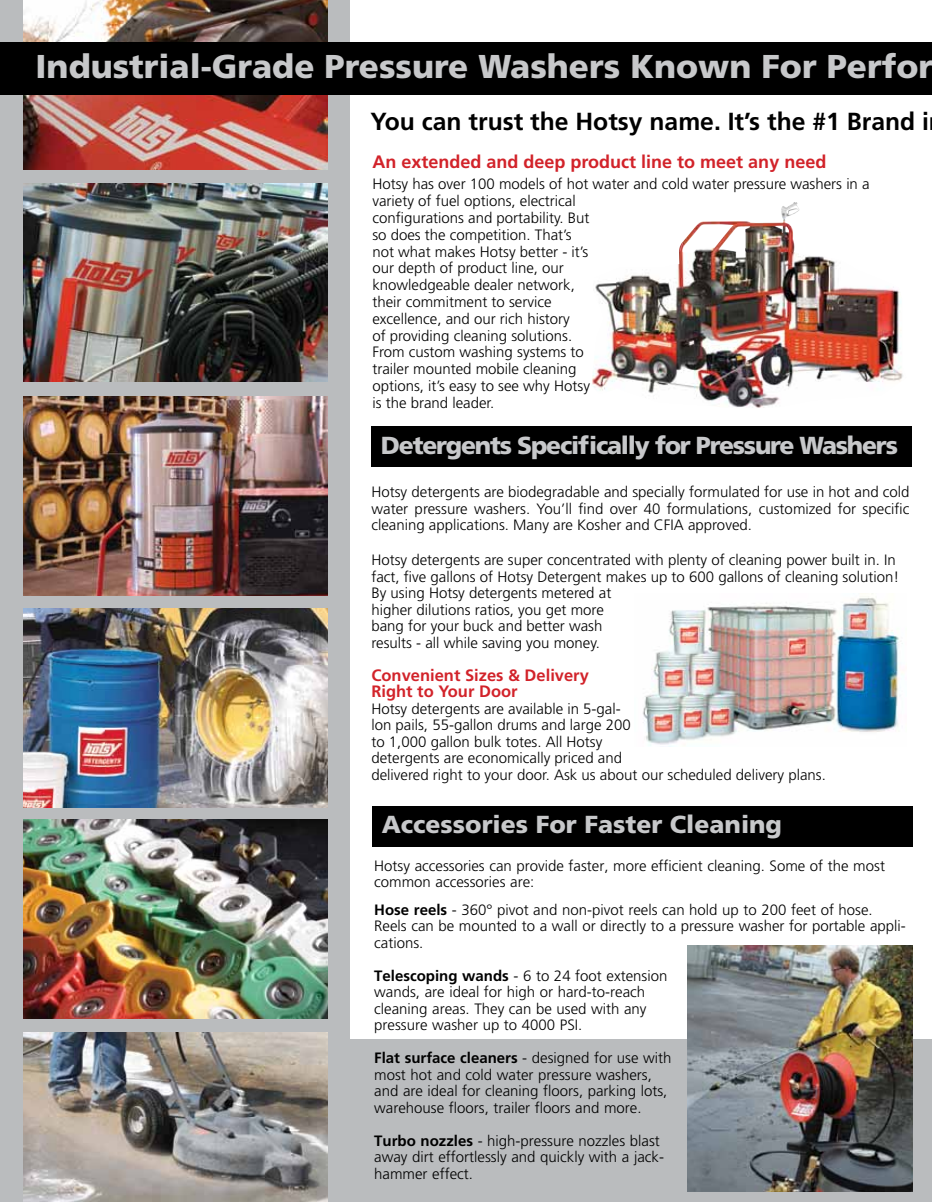
<style>
.page{position:relative;width:932px;height:1202px;background:#fff}
.page>*{position:absolute;margin:0;border:0;box-sizing:border-box;transform-origin:0 0}
.t1{font:900 33px "Frutiger";color:#c7c8ca}
.t2{font:700 24.75px "Frutiger";color:#000}
.t3{font:900 24.6px "Frutiger";letter-spacing:-.05em;color:#c7c8ca}
.t4{font:900 24.6px "Frutiger";color:#c7c8ca}
.t5{font:700 18px "Frutiger";color:#d2232a}
.t6{font:700 16.5px/16.5px "Frutiger";color:#d2232a}
.t7{font:300 15px/16.5px "Frutiger";color:#000}
.s1{font-weight:700}
</style>
<div class="page">
<div style="left:321px;top:1040px;width:611px;height:162px;background:#babcbe"></div>
<div style="left:0;top:0;width:349px;height:1202px;background:#babcbe"></div>
<img style="left:24px;top:0;width:303px;height:169px">
<img style="left:24px;top:183px;width:303px;height:199px">
<img style="left:24px;top:396px;width:303px;height:199px">
<img style="left:24px;top:608px;width:303px;height:199px">
<img style="left:24px;top:820px;width:303px;height:198px">
<img style="left:24px;top:1032px;width:303px;height:170px">
<div style="left:0;top:42px;width:932px;height:53px;background:#000"></div>
<div style="left:371px;top:426px;width:540px;height:41px;background:#000"></div>
<img style="left:643px;top:593px;width:260px;height:153px">
<img style="left:592px;top:202px;width:311px;height:206px">
<div style="left:372px;top:806px;width:540px;height:40px;background:#000"></div>
<img style="left:687px;top:945px;width:225px;height:246px">
<h1 class="t1" style="left:36px;top:46px;width:899px">Industrial-Grade Pressure Washers Known For Perfor</h1>
<h2 class="t2" style="left:370px;top:107px;width:560px">You can trust the Hotsy name. It’s the #1 Brand i</h2>
<p class="t5" style="left:372px;top:151px;width:455px">An extended and deep product line to meet any need</p>
<p class="t7" style="left:372px;top:176px;width:499px">Hotsy has over 100 models of hot water and cold water pressure washers in a variety of fuel options, electrical<br>configurations and portability. But<br>so does the competition. That’s<br>not what makes Hotsy better - it’s<br>our depth of product line, our<br>knowledgeable dealer network,<br>their commitment to service<br>excellence, and our rich history<br>of providing cleaning solutions.<br>From custom washing systems to<br>trailer mounted mobile cleaning<br>options, it’s easy to see why Hotsy<br>is the brand leader.</p>
<h3 class="t3" style="left:381px;top:431px;width:518px">Detergents Specifically for Pressure Washers</h3>
<p class="t7" style="left:371px;top:483px;width:539px;text-align:justify">Hotsy detergents are biodegradable and specially formulated for use in hot and cold water pressure washers. You’ll find over 40 formulations, customized for specific cleaning applications. Many are Kosher and CFIA approved.</p>
<p class="t7" style="left:371px;top:551px;width:529px">Hotsy detergents are super concentrated with plenty of cleaning power built in. In fact, five gallons of Hotsy Detergent makes up to 600 gallons of cleaning solution!<br>By using Hotsy detergents metered at<br>higher dilutions ratios, you get more<br>bang for your buck and better wash<br>results - all while saving you money.</p>
<p class="t6" style="left:371px;top:666px;width:219px">Convenient Sizes &amp; Delivery<br>Right to Your Door</p>
<p class="t7" style="left:371px;top:700px;width:456px">Hotsy detergents are available in 5-gal-<br>lon pails, 55-gallon drums and large 200<br>to 1,000 gallon bulk totes. All Hotsy<br>detergents are economically priced and<br>delivered right to your door. Ask us about our scheduled delivery plans.</p>
<h3 class="t4" style="left:382px;top:809px;width:402px">Accessories For Faster Cleaning</h3>
<p class="t7" style="left:374px;top:857px;width:512px">Hotsy accessories can provide faster, more efficient cleaning. Some of the most common accessories are:</p>
<p class="t7" style="left:374px;top:901px;width:533px"><span class="s1">Hose reels</span> - 360° pivot and non-pivot reels can hold up to 200 feet of hose.<br>Reels can be mounted to a wall or directly to a pressure washer for portable appli&shy;cations.</p>
<p class="t7" style="left:374px;top:967px;width:294px"><span class="s1">Telescoping wands</span> - 6 to 24 foot extension wands, are ideal for high or hard-to-reach cleaning areas. They can be used with any pressure washer up to 4000 PSI.</p>
<p class="t7" style="left:374px;top:1049px;width:299px"><span class="s1">Flat surface cleaners</span> - designed for use with most hot and cold water pressure washers, and are ideal for cleaning floors, parking lots, warehouse floors, trailer floors and more.</p>
<p class="t7" style="left:374px;top:1132px;width:291px"><span class="s1">Turbo nozzles</span> - high-pressure nozzles blast away dirt effortlessly and quickly with a jack&shy;hammer effect.</p>
</div>
